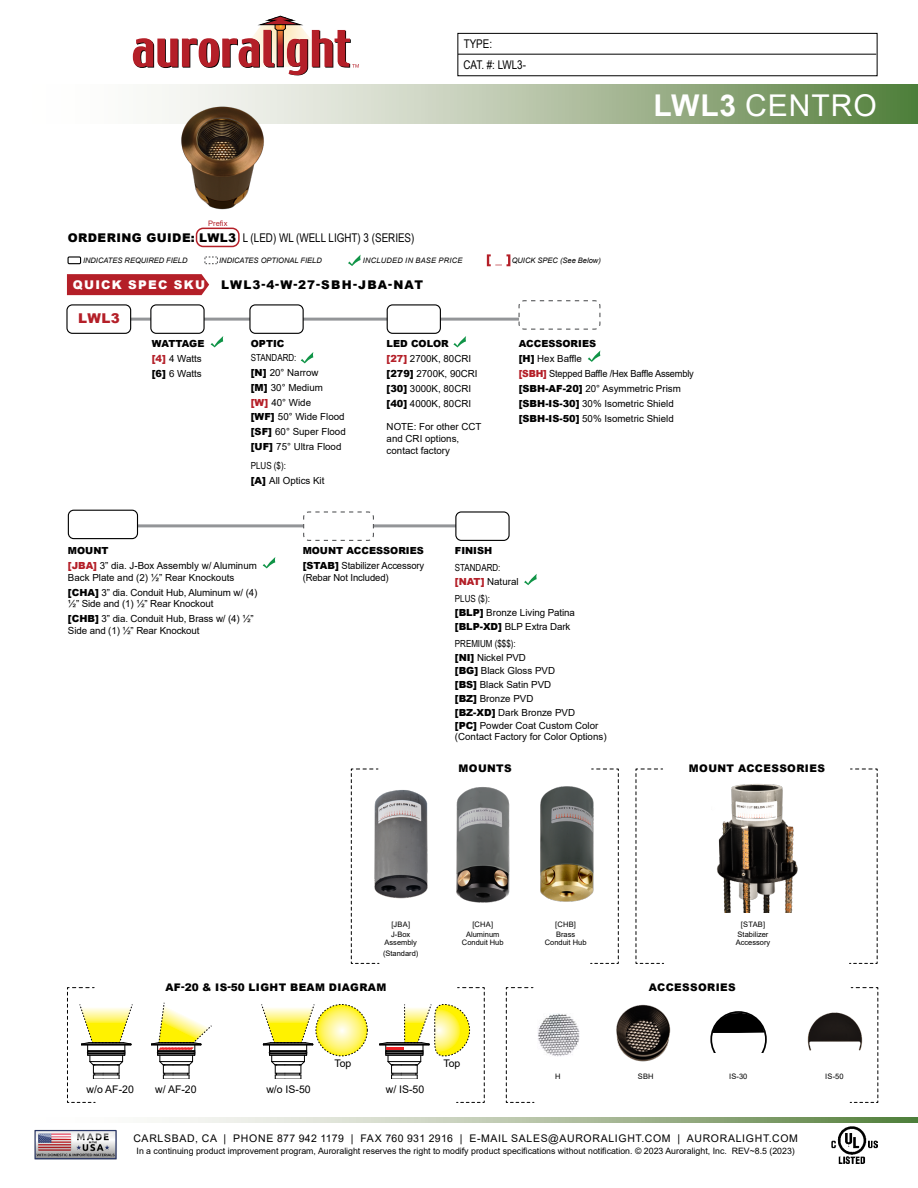
<style>
.page{position:relative;width:918px;height:1188px;background:#fff}
.page>*{position:absolute;margin:0;border:0;box-sizing:border-box;transform-origin:0 0}
.t1{font:30px "Arial";letter-spacing:.035em;color:#fff}
.t2{font:900 13.5px "Arial";color:#b41f28}
.t3{font:12px "Arial Narrow";color:#000}
.t4{font:900 12px "Arial";letter-spacing:.095em;color:#000}
.t5{font:900 12px "Arial";letter-spacing:.11em;color:#fff}
.t6{font:10.5px "Arial";letter-spacing:.065em;color:#000}
.t7{font:900 10.5px "Arial";letter-spacing:.035em;color:#000}
.t8{font:9.75px/15px "Arial";color:#000}
.t9{font:900 9.75px/15px "Arial";color:#000}
.t10{font:9.75px "Arial Narrow";color:#000}
.t11{font:8.7px "Arial";color:#000}
.t12{font:7.5px/10.8px "Arial";color:#000}
.t13{font:italic 7.5px "Arial";color:#000}
.t14{font:italic 7.5px "Arial";letter-spacing:.035em;color:#000}
.t15{font:7.5px "Arial";color:#b41f28}
.s1{font-family:"Arial";font-weight:900}
.s2{font-weight:700}
.s3{font-weight:900}
.s4{font-weight:900;color:#b41f28}
.s5{font-weight:400}
</style>
<div class="page">
<div style="left:457px;top:33px;width:421px;height:43px;border:1px solid #000"></div>
<hr style="left:458px;top:54px;width:418px;height:1px;background:#000">
<img style="left:832px;top:1127px;width:46px;height:37px">
<svg style="left:151px;top:84px;width:767px;height:39px;background:#adbf9f"></svg>
<svg style="left:151px;top:1117px;width:767px;height:6px;background:#b1c1a4"></svg>
<svg style="left:133px;top:16px;width:226px;height:60px"></svg>
<img style="left:34px;top:1129px;width:83px;height:31px">
<div style="left:196px;top:228px;width:44px;height:19px;border:2px solid #b41f28;border-radius:7px"></div>
<hr style="left:79px;top:318px;width:478px;height:3px;background:#939598">
<svg style="left:518px;top:300px;width:83px;height:30px"></svg>
<div style="left:67px;top:305px;width:64px;height:28px;background:#fff;border-radius:5px"></div>
<div style="left:66px;top:304px;width:65px;height:30px;border:1px solid #000;border-radius:5px"></div>
<div style="left:250px;top:305px;width:53px;height:28px;background:#fff;border-radius:5px"></div>
<div style="left:249px;top:304px;width:55px;height:30px;border:1px solid #000;border-radius:5px"></div>
<div style="left:387px;top:305px;width:53px;height:28px;background:#fff;border-radius:5px"></div>
<div style="left:387px;top:304px;width:54px;height:30px;border:1px solid #000;border-radius:5px"></div>
<div style="left:151px;top:305px;width:53px;height:28px;background:#fff;border-radius:5px"></div>
<div style="left:150px;top:304px;width:55px;height:30px;border:1px solid #000;border-radius:5px"></div>
<svg style="left:67px;top:274px;width:142px;height:21px;background:#b6262e"></svg>
<div style="left:68px;top:256px;width:13px;height:8px;border:1px solid #000"></div>
<svg style="left:204px;top:256px;width:14px;height:9px"></svg>
<svg style="left:211px;top:336px;width:12px;height:11px"></svg>
<svg style="left:301px;top:352px;width:12px;height:11px"></svg>
<svg style="left:453px;top:336px;width:13px;height:11px"></svg>
<hr style="left:72px;top:524px;width:406px;height:3px;background:#939598">
<div style="left:68px;top:510px;width:70px;height:29px;background:#fff;border-radius:5px"></div>
<div style="left:68px;top:510px;width:70px;height:29px;border:1px solid #000;border-radius:5px"></div>
<svg style="left:303px;top:511px;width:72px;height:30px"></svg>
<div style="left:456px;top:512px;width:53px;height:28px;background:#fff;border-radius:5px"></div>
<div style="left:455px;top:511px;width:55px;height:30px;border:1px solid #000;border-radius:5px"></div>
<svg style="left:524px;top:574px;width:13px;height:11px"></svg>
<svg style="left:351px;top:768px;width:29px;height:196px"></svg>
<svg style="left:590px;top:768px;width:29px;height:196px"></svg>
<img style="left:456px;top:787px;width:53px;height:116px">
<img style="left:540px;top:785px;width:55px;height:117px">
<img style="left:369px;top:787px;width:59px;height:113px">
<svg style="left:635px;top:768px;width:29px;height:196px"></svg>
<svg style="left:849px;top:768px;width:29px;height:196px"></svg>
<img style="left:717px;top:784px;width:81px;height:128px">
<svg style="left:263px;top:557px;width:12px;height:11px"></svg>
<svg style="left:67px;top:987px;width:66px;height:116px"></svg>
<svg style="left:261px;top:1004px;width:54px;height:74px"></svg>
<svg style="left:151px;top:1003px;width:61px;height:75px"></svg>
<svg style="left:316px;top:1005px;width:51px;height:51px;background:#fcf371"></svg>
<div style="left:316px;top:1004px;width:51px;height:52px;border:1px dashed #000;border-radius:50%"></div>
<svg style="left:379px;top:987px;width:106px;height:116px"></svg>
<svg style="left:506px;top:987px;width:29px;height:116px"></svg>
<svg style="left:850px;top:987px;width:29px;height:116px"></svg>
<img style="left:538px;top:1014px;width:41px;height:42px">
<svg style="left:710px;top:1011px;width:57px;height:41px"></svg>
<img style="left:616px;top:1004px;width:55px;height:58px">
<img style="left:807px;top:1011px;width:56px;height:41px">
<img style="left:178px;top:104px;width:89px;height:106px">
<svg style="left:348px;top:255px;width:13px;height:11px"></svg>
<svg style="left:487px;top:254px;width:23px;height:12px"></svg>
<svg style="left:588px;top:351px;width:12px;height:11px"></svg>
<p class="t3" style="left:464px;top:35px;width:30px">TYPE:</p>
<p class="t3" style="left:464px;top:56px;width:64px">CAT. #: LWL3-</p>
<p class="t15" style="left:208px;top:218px;width:21px">Prefix</p>
<p class="t3" style="left:68px;top:229px;width:348px"><span class="s1">ORDERING GUIDE: LWL3</span> L (LED) WL (WELL LIGHT) 3 (SERIES)</p>
<p class="t13" style="left:83px;top:256px;width:106px">INDICATES REQUIRED FIELD</p>
<p class="t13" style="left:219px;top:256px;width:104px">INDICATES OPTIONAL FIELD</p>
<p class="t14" style="left:363px;top:256px;width:101px">INCLUDED IN BASE PRICE</p>
<p class="t13" style="left:512px;top:256px;width:91px">QUICK SPEC (See Below)</p>
<p class="t5" style="left:73px;top:276px;width:134px">QUICK SPEC SKU</p>
<p class="t4" style="left:221px;top:276px;width:204px">LWL3-4-W-27-SBH-JBA-NAT</p>
<h2 class="t2" style="left:78px;top:308px;width:43px">LWL3</h2>
<h1 class="t1" style="left:654px;top:84px;width:225px"><span class="s2">LWL3</span> CENTRO</h1>
<p class="t8" style="left:152px;top:336px;width:54px"><span class="s3">WATTAGE </span><span class="s4">[4]</span> 4 Watts <span class="s3">[6]</span> 6 Watts</p>
<p class="t9" style="left:251px;top:336px;width:35px">OPTIC</p>
<p class="t10" style="left:251px;top:350px;width:47px">STANDARD:</p>
<p class="t8" style="left:251px;top:365px;width:96px"><span class="s3">[N]</span> 20° Narrow<br><span class="s3">[M]</span> 30° Medium<br><span class="s4">[W]</span> 40° Wide<br><span class="s3">[WF]</span> 50° Wide Flood <span class="s3">[SF]</span> 60° Super Flood <span class="s3">[UF]</span> 75° Ultra Flood</p>
<p class="t10" style="left:251px;top:458px;width:37px">PLUS ($):</p>
<p class="t8" style="left:251px;top:473px;width:75px"><span class="s3">[A]</span> All Optics Kit</p>
<p class="t8" style="left:387px;top:336px;width:93px"><span class="s3">LED COLOR<br></span><span class="s4">[27]</span> 2700K, 80CRI <span class="s3">[279]</span> 2700K, 90CRI <span class="s3">[30]</span> 3000K, 80CRI <span class="s3">[40]</span> 4000K, 80CRI</p>
<p class="t8" style="left:387px;top:421px;width:96px;line-height:11.7px">NOTE: For other CCT and CRI options, contact factory</p>
<p class="t8" style="left:519px;top:336px;width:177px"><span class="s3">ACCESSORIES<br>[H]</span> Hex Baffle<br><span class="s4">[SBH]</span> Stepped Baffle /Hex Baffle Assembly <span class="s3">[SBH-AF-20]</span> 20° Asymmetric Prism <span class="s3">[SBH-IS-30]</span> 30% Isometric Shield <span class="s3">[SBH-IS-50]</span> 50% Isometric Shield</p>
<p class="t8" style="left:68px;top:543px;width:190px"><span class="s3">MOUNT<br></span><span class="s4">[JBA]</span> 3” dia. J-Box Assembly w/ Aluminum</p>
<p class="t8" style="left:68px;top:570px;width:191px">Back Plate and (2) ½” Rear Knockouts <span class="s3">[CHA]</span> 3” dia. Conduit Hub, Aluminum w/ (4)</p>
<p class="t8" style="left:68px;top:596px;width:187px">½” Side and (1) ½” Rear Knockout<br><span class="s3">[CHB]</span> 3” dia. Conduit Hub, Brass w/ (4) ½”</p>
<p class="t8" style="left:68px;top:623px;width:133px">Side and (1) ½” Rear Knockout</p>
<p class="t9" style="left:303px;top:543px;width:123px">MOUNT ACCESSORIES [STAB] <span class="s5">Stabilizer Accessory</span></p>
<p class="t8" style="left:303px;top:570px;width:87px">(Rebar Not Included)</p>
<p class="t9" style="left:455px;top:543px;width:39px">FINISH</p>
<p class="t10" style="left:455px;top:561px;width:47px">STANDARD:</p>
<p class="t8" style="left:455px;top:574px;width:65px"><span class="s4">[NAT]</span> Natural</p>
<p class="t10" style="left:455px;top:592px;width:37px">PLUS ($):</p>
<p class="t8" style="left:455px;top:606px;width:122px;line-height:13.8px"><span class="s3">[BLP]</span> Bronze Living Patina <span class="s3">[BLP-XD]</span> BLP Extra Dark</p>
<p class="t10" style="left:455px;top:636px;width:62px">PREMIUM ($$$):</p>
<p class="t8" style="left:455px;top:650px;width:145px;line-height:13.8px"><span class="s3">[NI]</span> Nickel PVD<br><span class="s3">[BG]</span> Black Gloss PVD<br><span class="s3">[BS]</span> Black Satin PVD<br><span class="s3">[BZ]</span> Bronze PVD<br><span class="s3">[BZ-XD]</span> Dark Bronze PVD <span class="s3">[PC]</span> Powder Coat Custom Color</p>
<p class="t8" style="left:455px;top:729px;width:153px">(Contact Factory for Color Options)</p>
<p class="t7" style="left:459px;top:761px;width:55px">MOUNTS</p>
<p class="t7" style="left:689px;top:761px;width:137px">MOUNT ACCESSORIES</p>
<p class="t12" style="left:391px;top:919px;width:21px">[JBA]<br>J-Box</p>
<p class="t12" style="left:383px;top:937px;width:37px">Assembly (Standard)</p>
<p class="t7" style="left:165px;top:980px;width:222px">AF-20 &amp; IS-50 LIGHT BEAM DIAGRAM</p>
<p class="t12" style="left:466px;top:919px;width:35px;text-align:center">[CHA]<br>Aluminum</p>
<p class="t12" style="left:462px;top:937px;width:43px">Conduit Hub</p>
<p class="t6" style="left:87px;top:1082px;width:49px">w/o AF-20</p>
<p class="t6" style="left:155px;top:1082px;width:43px">w/ AF-20</p>
<p class="t6" style="left:266px;top:1082px;width:46px">w/o IS-50</p>
<p class="t6" style="left:334px;top:1056px;width:18px">Top</p>
<p class="t6" style="left:386px;top:1082px;width:40px">w/ IS-50</p>
<p class="t6" style="left:443px;top:1056px;width:18px">Top</p>
<p class="t12" style="left:555px;top:919px;width:22px">[CHB]<br>Brass</p>
<p class="t12" style="left:545px;top:937px;width:43px">Conduit Hub</p>
<p class="t12" style="left:738px;top:919px;width:32px;text-align:center">[STAB]<br>Stabilizer</p>
<p class="t12" style="left:736px;top:937px;width:36px">Accessory</p>
<p class="t7" style="left:649px;top:980px;width:88px">ACCESSORIES</p>
<p class="t12" style="left:555px;top:1071px;width:7px">H</p>
<p class="t12" style="left:638px;top:1071px;width:17px">SBH</p>
<p class="t12" style="left:729px;top:1071px;width:20px">IS-30</p>
<p class="t12" style="left:825px;top:1071px;width:20px">IS-50</p>
<p class="t6" style="left:133px;top:1131px;width:666px">CARLSBAD, CA | PHONE 877 942 1179 | FAX 760 931 2916 | E-MAIL SALES@AURORALIGHT.COM | AURORALIGHT.COM</p>
<p class="t11" style="left:137px;top:1145px;width:660px">In a continuing product improvement program, Auroralight reserves the right to modify product specifications without notification. © 2023 Auroralight, Inc. REV~8.5 (2023)</p>
</div>
